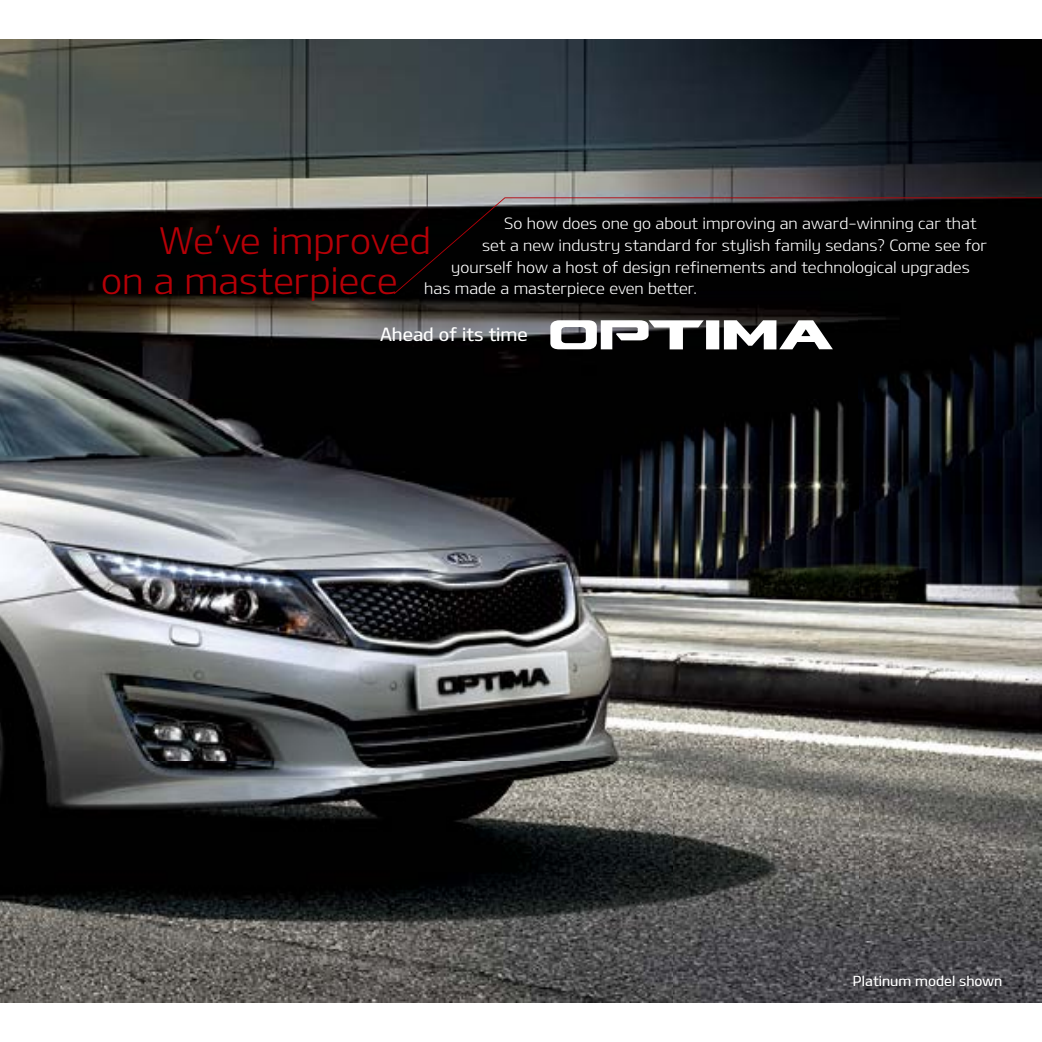
<style>
.page{position:relative;width:1042px;height:1042px;background:#fff}
.page>*{position:absolute;margin:0;border:0;box-sizing:border-box;transform-origin:0 0}
.t1{font:36.75px/40.2px "KIAL";color:#b60007}
.t2{font:18.38px "KIAM";color:#fff}
.t3{font:15.75px "KIAL";color:#fff}
.t4{font:14px "KIAM";color:#fff}
</style>
<div class="page">
<img style="left:0;top:40px;width:1042px;height:962px">
<svg style="left:550px;top:320px;width:283px;height:29px"></svg>
<svg style="left:394px;top:197px;width:648px;height:97px;background:#0a0808"></svg>
<p class="t3" style="left:504px;top:215px;width:474px">So how does one go about improving an award-winning car that</p>
<p class="t3" style="left:482px;top:236px;width:506px">set a new industry standard for stylish family sedans? Come see for</p>
<p class="t3" style="left:451px;top:258px;width:520px">yourself how a host of design refinements and technological upgrades</p>
<p class="t3" style="left:424px;top:280px;width:275px">has made a masterpiece even better.</p>
<h1 class="t1" style="left:101px;top:221px;width:331px;text-indent:58px">We’ve improved on a masterpiece</h1>
<p class="t2" style="left:380px;top:325px;width:149px">Ahead of its time</p>
<p class="t4" style="left:853px;top:973px;width:151px">Platinum model shown</p>
</div>
